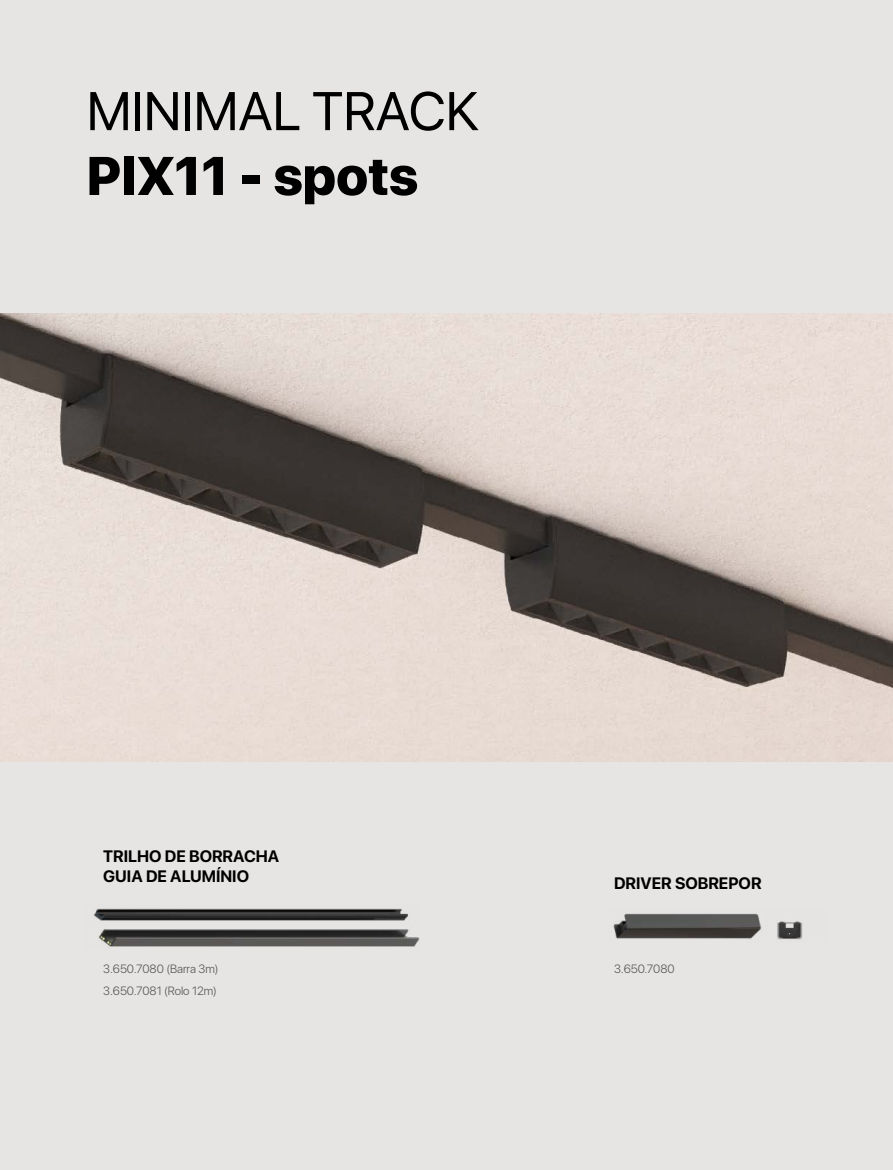
<style>
.page{position:relative;width:893px;height:1170px;background:#fff}
.page>*{position:absolute;margin:0;border:0;box-sizing:border-box;transform-origin:0 0}
.t1{font:54px "SF Pro Display";color:#000}
.t2{font:800 54px "SF Pro Display";color:#000}
.t3{font:700 16.5px/19.8px "SF Pro Display";color:#000}
.t4{font:300 12px/22.5px "SF Pro Display";color:#575756}
</style>
<div class="page">
<div style="left:0;top:0;width:893px;height:1169px;background:#e6e5e3"></div>
<img style="left:613px;top:913px;width:190px;height:27px">
<img style="left:93px;top:908px;width:327px;height:39px">
<img style="left:0;top:314px;width:893px;height:447px">
<h1 class="t1" style="left:87px;top:80px;width:394px">MINIMAL TRACK</h1>
<h1 class="t2" style="left:87px;top:145px;width:333px">PIX11 - spots</h1>
<h2 class="t3" style="left:103px;top:846px;width:177px">TRILHO DE BORRACHA<br>GUIA DE ALUMÍNIO</h2>
<h2 class="t3" style="left:614px;top:872px;width:149px">DRIVER SOBREPOR</h2>
<p class="t4" style="left:103px;top:957px;width:117px">3.650.7080 (Barra 3m)<br>3.650.7081 (Rolo 12m)</p>
<p class="t4" style="left:614px;top:957px;width:62px">3.650.7080</p>
</div>
